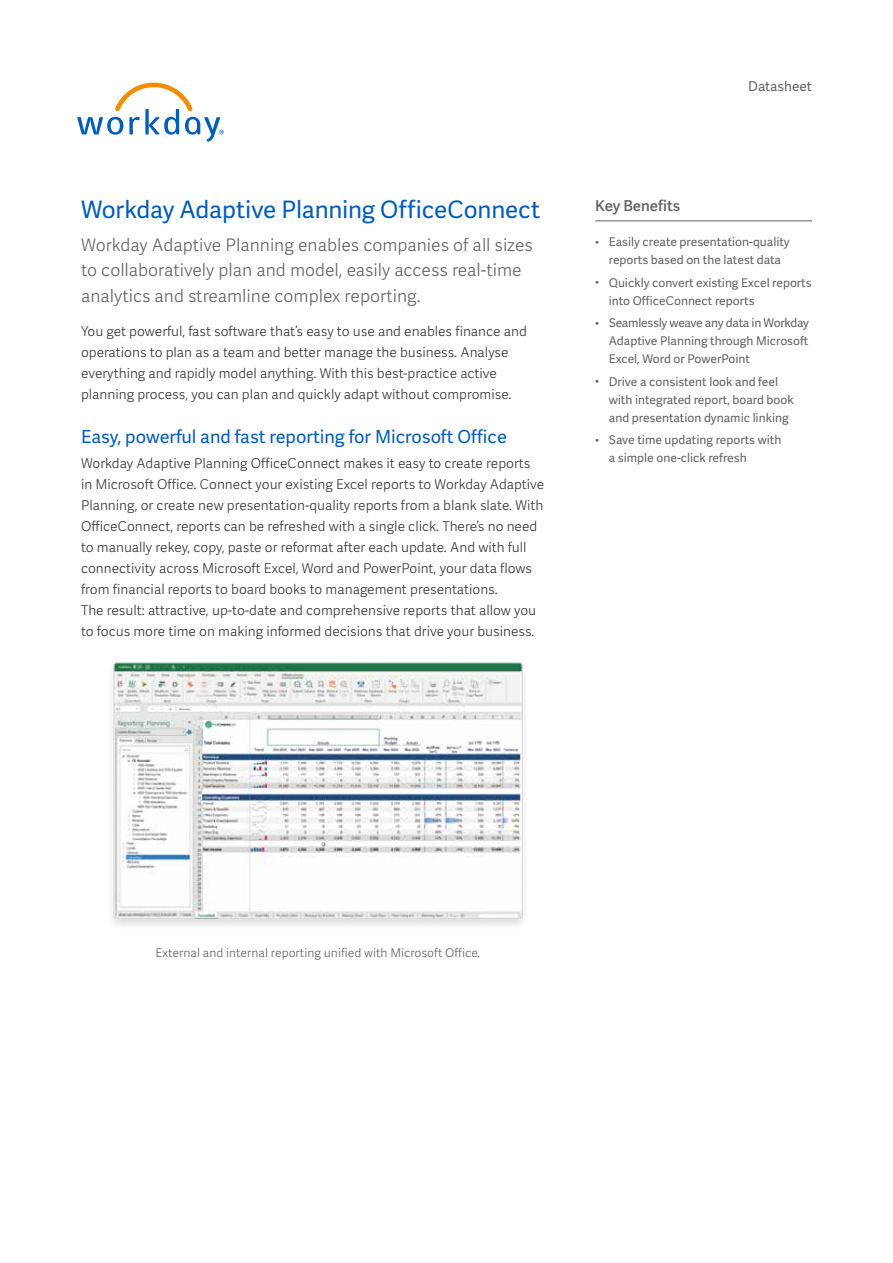
<style>
.page{position:relative;width:893px;height:1263px;background:#fff}
.page>*{position:absolute;margin:0;border:0;box-sizing:border-box;transform-origin:0 0}
.t1{font:24px "Workday Adelle Sans";letter-spacing:-.01em;color:#005cb9}
.t2{font:18px "Workday Adelle Sans";color:#005cb9}
.t3{font:300 17.25px/25.5px "Workday Adelle Sans";color:#616161}
.t4{font:500 15px "Workday Adelle Sans";color:#616161}
.t5{font:300 13.5px/21px "Workday Adelle Sans";color:#333}
.t6{font:13.5px "Workday Adelle Sans";color:#616161}
.t7{font:12px/18px "Workday Adelle Sans";color:#616161}
.t8{font:300 12px "Workday Adelle Sans";color:#616161}
.s1{font-weight:500;font-size:9.75px}
</style>
<div class="page">
<svg style="left:77px;top:83px;width:147px;height:59px"></svg>
<img style="left:113px;top:662px;width:410px;height:264px">
<hr style="left:595px;top:220px;width:217px;height:1px;background:#616161">
<h1 class="t1" style="left:81px;top:196px;width:461px">Workday Adaptive Planning OfficeConnect</h1>
<p class="t3" style="left:81px;top:232px;width:453px">Workday Adaptive Planning enables companies of all sizes to collaboratively plan and model, easily access real-time analytics and streamline complex reporting.</p>
<p class="t5" style="left:81px;top:321px;width:447px">You get powerful, fast software that’s easy to use and enables finance and operations to plan as a team and better manage the business. Analyse everything and rapidly model anything. With this best-practice active planning process, you can plan and quickly adapt without compromise.</p>
<h2 class="t2" style="left:81px;top:426px;width:427px">Easy, powerful and fast reporting for Microsoft Office</h2>
<p class="t5" style="left:81px;top:453px;width:465px">Workday Adaptive Planning OfficeConnect makes it easy to create reports in Microsoft Office. Connect your existing Excel reports to Workday Adaptive Planning, or create new presentation-quality reports from a blank slate. With OfficeConnect, reports can be refreshed with a single click. There’s no need to manually rekey, copy, paste or reformat after each update. And with full connectivity across Microsoft Excel, Word and PowerPoint, your data flows from financial reports to board books to management presentations.<br>The result: attractive, up-to-date and comprehensive reports that allow you to focus more time on making informed decisions that drive your business.</p>
<p class="t6" style="left:748px;top:79px;width:65px">Datasheet</p>
<p class="t4" style="left:595px;top:197px;width:87px">Key Benefits</p>
<p class="t7" style="left:595px;top:233px;width:196px;text-align:center"><span class="s1">•</span> Easily create presentation-quality reports based on the latest data</p>
<p class="t7" style="left:609px;top:274px;width:204px;text-indent:-14px"><span class="s1">•</span> Quickly convert existing Excel reports into OfficeConnect reports</p>
<p class="t7" style="left:609px;top:314px;width:202px;text-align:justify;text-indent:-14px"><span class="s1">•</span> Seamlessly weave any data in Workday Adaptive Planning through Microsoft Excel, Word or PowerPoint</p>
<p class="t7" style="left:609px;top:373px;width:186px;text-indent:-14px"><span class="s1">•</span> Drive a consistent look and feel with integrated report, board book and presentation dynamic linking</p>
<p class="t7" style="left:609px;top:431px;width:174px;text-indent:-14px"><span class="s1">•</span> Save time updating reports with a simple one-click refresh</p>
<p class="t8" style="left:156px;top:945px;width:326px">External and internal reporting unified with Microsoft Office.</p>
</div>
